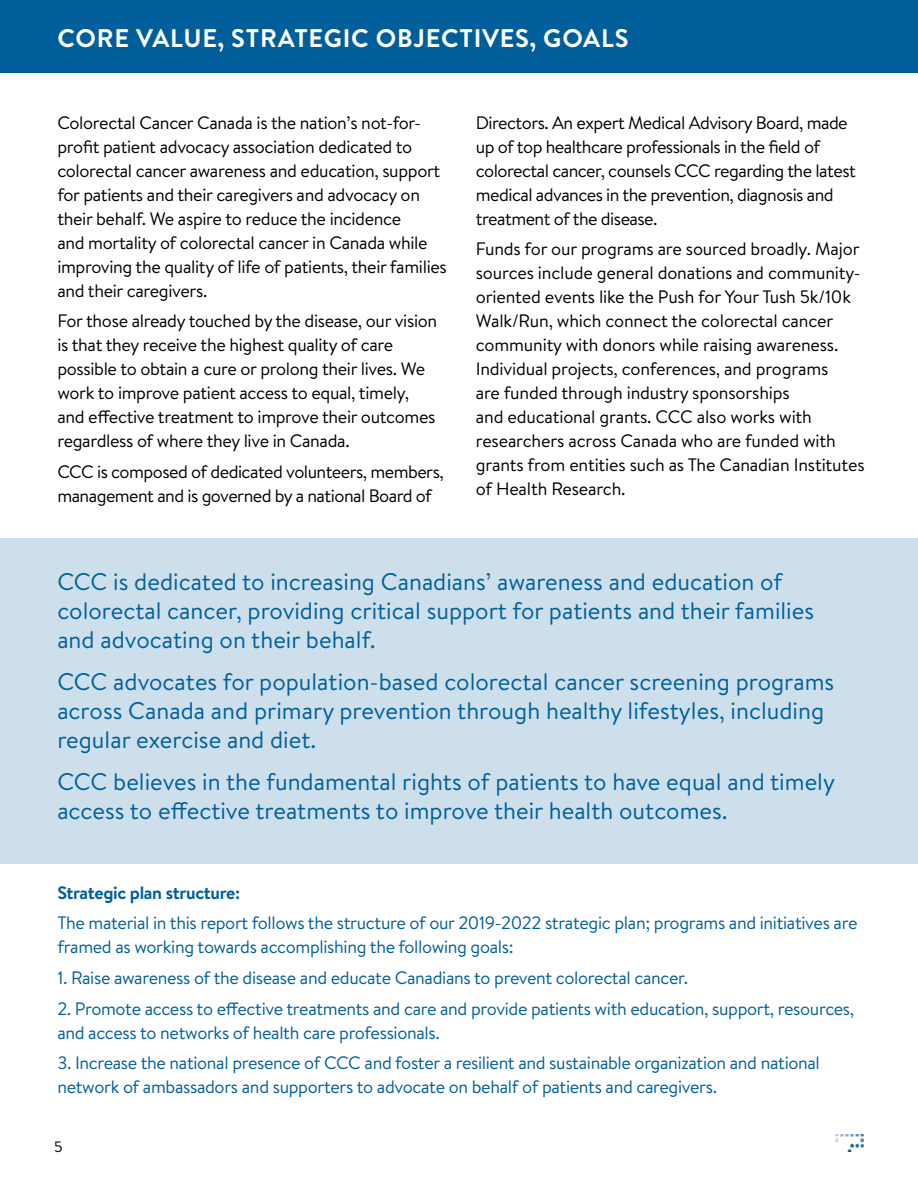
<style>
.page{position:relative;width:918px;height:1188px;background:#fff}
.page>*{position:absolute;margin:0;border:0;box-sizing:border-box;transform-origin:0 0}
.t1{font:700 25.5px "Brandon Text";letter-spacing:.03em;color:#fff}
.t2{font:24px/28.8px "Brandon Text";color:#005f9b}
.t3{font:18px/24px "Brandon Text";letter-spacing:-.02em;color:#000}
.t4{font:18px/24px "Brandon Text";letter-spacing:-.02em;color:#005f9b}
.t5{font:700 18px "Brandon Text";letter-spacing:-.02em;color:#005f9b}
.t6{font:15px "Brandon Text";color:#000}
</style>
<div class="page">
<div style="left:0;top:538px;width:918px;height:326px;background:#ccdfeb"></div>
<div style="left:0;top:0;width:918px;height:72px;background:#005f9b"></div>
<img style="left:836px;top:1134px;width:28px;height:18px">
<h1 class="t1" style="left:58px;top:27px;width:573px">CORE VALUE, STRATEGIC OBJECTIVES, GOALS</h1>
<p class="t3" style="left:57px;top:112px;width:391px">Colorectal Cancer Canada is the nation’s not-for&shy;profit patient advocacy association dedicated to colorectal cancer awareness and education, support for patients and their caregivers and advocacy on their behalf. We aspire to reduce the incidence<br>and mortality of colorectal cancer in Canada while improving the quality of life of patients, their families and their caregivers.</p>
<p class="t3" style="left:57px;top:311px;width:381px">For those already touched by the disease, our vision is that they receive the highest quality of care possible to obtain a cure or prolong their lives. We work to improve patient access to equal, timely, and effective treatment to improve their outcomes regardless of where they live in Canada.</p>
<p class="t3" style="left:57px;top:462px;width:388px">CCC is composed of dedicated volunteers, members, management and is governed by a national Board of</p>
<p class="t3" style="left:476px;top:112px;width:382px">Directors. An expert Medical Advisory Board, made up of top healthcare professionals in the field of colorectal cancer, counsels CCC regarding the latest medical advances in the prevention, diagnosis and treatment of the disease.</p>
<p class="t3" style="left:476px;top:239px;width:390px">Funds for our programs are sourced broadly. Major sources include general donations and community&shy;oriented events like the Push for Your Tush 5k/10k Walk/Run, which connect the colorectal cancer community with donors while raising awareness.<br>Individual projects, conferences, and programs<br>are funded through industry sponsorships<br>and educational grants. CCC also works with researchers across Canada who are funded with grants from entities such as The Canadian Institutes of Health Research.</p>
<h2 class="t2" style="left:57px;top:570px;width:758px">CCC is dedicated to increasing Canadians’ awareness and education of colorectal cancer, providing critical support for patients and their families and advocating on their behalf.</h2>
<h2 class="t2" style="left:57px;top:670px;width:778px">CCC advocates for population-based colorectal cancer screening programs across Canada and primary prevention through healthy lifestyles, including regular exercise and diet.</h2>
<h2 class="t2" style="left:57px;top:770px;width:779px">CCC believes in the fundamental rights of patients to have equal and timely access to effective treatments to improve their health outcomes.</h2>
<p class="t5" style="left:57px;top:885px;width:184px">Strategic plan structure:</p>
<p class="t4" style="left:57px;top:913px;width:802px">The material in this report follows the structure of our 2019-2022 strategic plan; programs and initiatives are framed as working towards accomplishing the following goals:</p>
<p class="t4" style="left:57px;top:967px;width:632px">1. Raise awareness of the disease and educate Canadians to prevent colorectal cancer.</p>
<p class="t4" style="left:57px;top:998px;width:798px">2. Promote access to effective treatments and care and provide patients with education, support, resources, and access to networks of health care professionals.</p>
<p class="t4" style="left:57px;top:1053px;width:764px">3. Increase the national presence of CCC and foster a resilient and sustainable organization and national network of ambassadors and supporters to advocate on behalf of patients and caregivers.</p>
<p class="t6" style="left:54px;top:1141px;width:10px">5</p>
</div>
